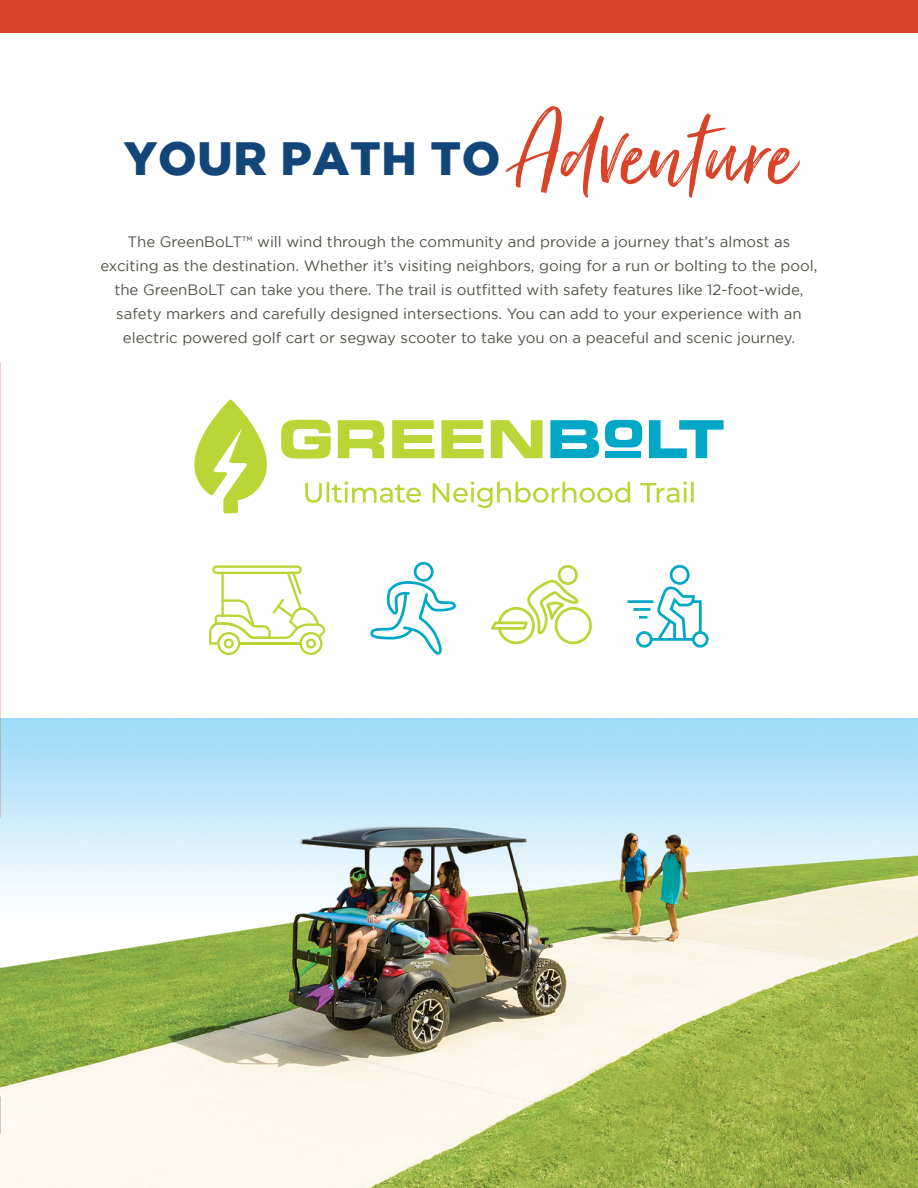
<style>
.page{position:relative;width:918px;height:1188px;background:#fff}
.page>*{position:absolute;margin:0;border:0;box-sizing:border-box;transform-origin:0 0}
.t1{font:121.05px "Just Lovely";color:#d84429}
.t2{font:900 46.5px "Gotham";letter-spacing:.015em;color:#134678}
.t3{font:15px/24px "Gotham";color:#52524a;text-align:center}
</style>
<div class="page">
<div style="left:0;top:0;width:918px;height:32px;background:#d84429"></div>
<svg style="left:209px;top:566px;width:117px;height:89px"></svg>
<svg style="left:370px;top:562px;width:86px;height:93px"></svg>
<svg style="left:491px;top:565px;width:101px;height:79px"></svg>
<hr style="left:633px;top:608px;width:18px;height:3px;background:#00a7c7">
<svg style="left:635px;top:564px;width:74px;height:84px"></svg>
<hr style="left:628px;top:600px;width:25px;height:3px;background:#00a7c7">
<img style="left:0;top:718px;width:918px;height:470px">
<svg style="left:194px;top:399px;width:73px;height:114px"></svg>
<svg style="left:281px;top:420px;width:50px;height:39px"></svg>
<svg style="left:338px;top:420px;width:46px;height:38px"></svg>
<svg style="left:392px;top:420px;width:42px;height:38px"></svg>
<svg style="left:442px;top:420px;width:42px;height:38px"></svg>
<svg style="left:491px;top:420px;width:51px;height:38px"></svg>
<svg style="left:550px;top:420px;width:49px;height:38px"></svg>
<svg style="left:605px;top:420px;width:37px;height:27px"></svg>
<svg style="left:649px;top:420px;width:75px;height:38px"></svg>
<div style="left:606px;top:452px;width:35px;height:6px;background:#00a7c7"></div>
<svg style="left:305px;top:481px;width:389px;height:27px"></svg>
<img style="left:0;top:824px;width:1px;height:364px">
<h1 class="t1" style="left:511px;top:81px;width:285px">Adventure</h1>
<p class="t3" style="left:101px;top:230px;width:718px">The GreenBoLT™ will wind through the community and provide a journey that’s almost as exciting as the destination. Whether it’s visiting neighbors, going for a run or bolting to the pool, the GreenBoLT can take you there. The trail is outfitted with safety features like 12-foot-wide, safety markers and carefully designed intersections. You can add to your experience with an electric powered golf cart or segway scooter to take you on a peaceful and scenic journey.</p>
<h2 class="t2" style="left:124px;top:132px;width:378px">YOUR PATH TO</h2>
</div>
